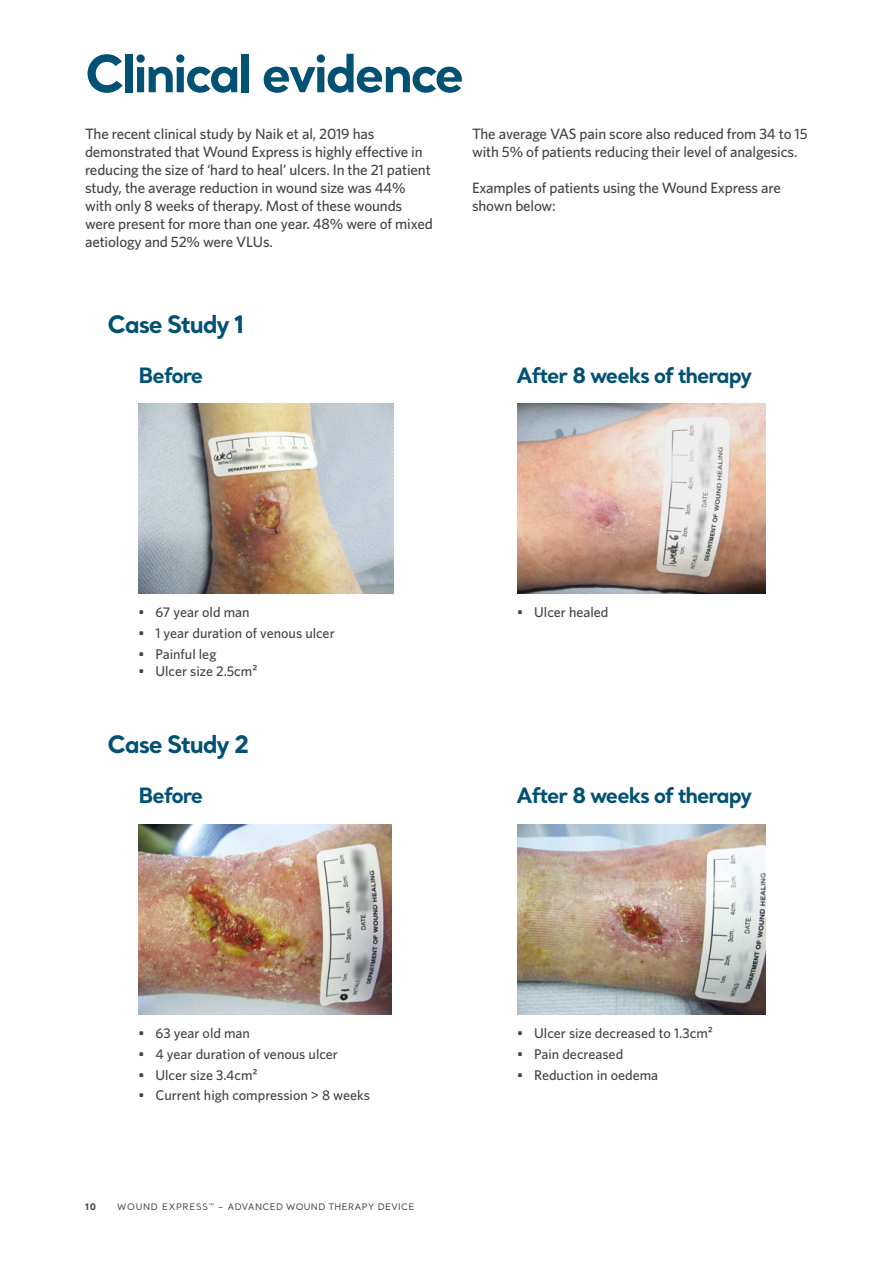
<style>
.page{position:relative;width:893px;height:1263px;background:#fff}
.page>*{position:absolute;margin:0;border:0;box-sizing:border-box;transform-origin:0 0}
.t1{font:700 51px "Santral";letter-spacing:-.05em;color:#015174}
.t2{font:700 24px "Santral";letter-spacing:-.05em;color:#015174}
.t3{font:700 21px "Santral";letter-spacing:-.05em;color:#015174}
.t4{font:500 15px/18px "Whitney";letter-spacing:-.01em;color:#434342}
.t5{font:500 14.1px "Whitney";color:#434342}
.t6{font:9px "Santral";letter-spacing:.04em;color:#434342}
.t7{font:700 9px "Santral";color:#434342}
</style>
<div class="page">
<img style="left:139px;top:824px;width:253px;height:190px">
<img style="left:517px;top:824px;width:248px;height:190px">
<img style="left:139px;top:404px;width:255px;height:190px">
<img style="left:517px;top:404px;width:248px;height:190px">
<h1 class="t1" style="left:85px;top:39px;width:381px">Clinical evidence</h1>
<p class="t4" style="left:85px;top:125px;width:349px">The recent clinical study by Naik et al, 2019 has demonstrated that Wound Express is highly effective in reducing the size of ‘hard to heal’ ulcers. In the 21 patient study, the average reduction in wound size was 44% with only 8 weeks of therapy. Most of these wounds were present for more than one year. 48% were of mixed aetiology and 52% were VLUs.</p>
<p class="t4" style="left:472px;top:125px;width:337px">The average VAS pain score also reduced from 34 to 15 with 5% of patients reducing their level of analgesics.</p>
<p class="t4" style="left:472px;top:179px;width:310px">Examples of patients using the Wound Express are shown below:</p>
<h2 class="t2" style="left:108px;top:307px;width:139px">Case Study 1</h2>
<h3 class="t3" style="left:139px;top:361px;width:66px">Before</h3>
<p class="t5" style="left:139px;top:603px;width:113px">• 67 year old man</p>
<p class="t5" style="left:139px;top:624px;width:198px">• 1 year duration of venous ulcer</p>
<p class="t5" style="left:139px;top:645px;width:79px">• Painful leg</p>
<p class="t5" style="left:139px;top:662px;width:120px">• Ulcer size 2.5cm²</p>
<h2 class="t2" style="left:108px;top:728px;width:143px">Case Study 2</h2>
<h3 class="t3" style="left:516px;top:361px;width:237px">After 8 weeks of therapy</h3>
<p class="t5" style="left:517px;top:603px;width:93px">• Ulcer healed</p>
<h3 class="t3" style="left:139px;top:781px;width:66px">Before</h3>
<h3 class="t3" style="left:516px;top:781px;width:237px">After 8 weeks of therapy</h3>
<p class="t5" style="left:139px;top:1023px;width:113px">• 63 year old man</p>
<p class="t5" style="left:139px;top:1044px;width:201px">• 4 year duration of venous ulcer</p>
<p class="t5" style="left:139px;top:1065px;width:121px">• Ulcer size 3.4cm²</p>
<p class="t5" style="left:139px;top:1086px;width:233px">• Current high compression &gt; 8 weeks</p>
<p class="t7" style="left:85px;top:1200px;width:13px">10</p>
<p class="t6" style="left:117px;top:1201px;width:298px">WOUND EXPRESS<sup>™</sup> – ADVANCED WOUND THERAPY DEVICE</p>
<p class="t5" style="left:517px;top:1023px;width:197px">• Ulcer size decreased to 1.3cm²</p>
<p class="t5" style="left:517px;top:1044px;width:108px">• Pain decreased</p>
<p class="t5" style="left:517px;top:1065px;width:143px">• Reduction in oedema</p>
</div>
